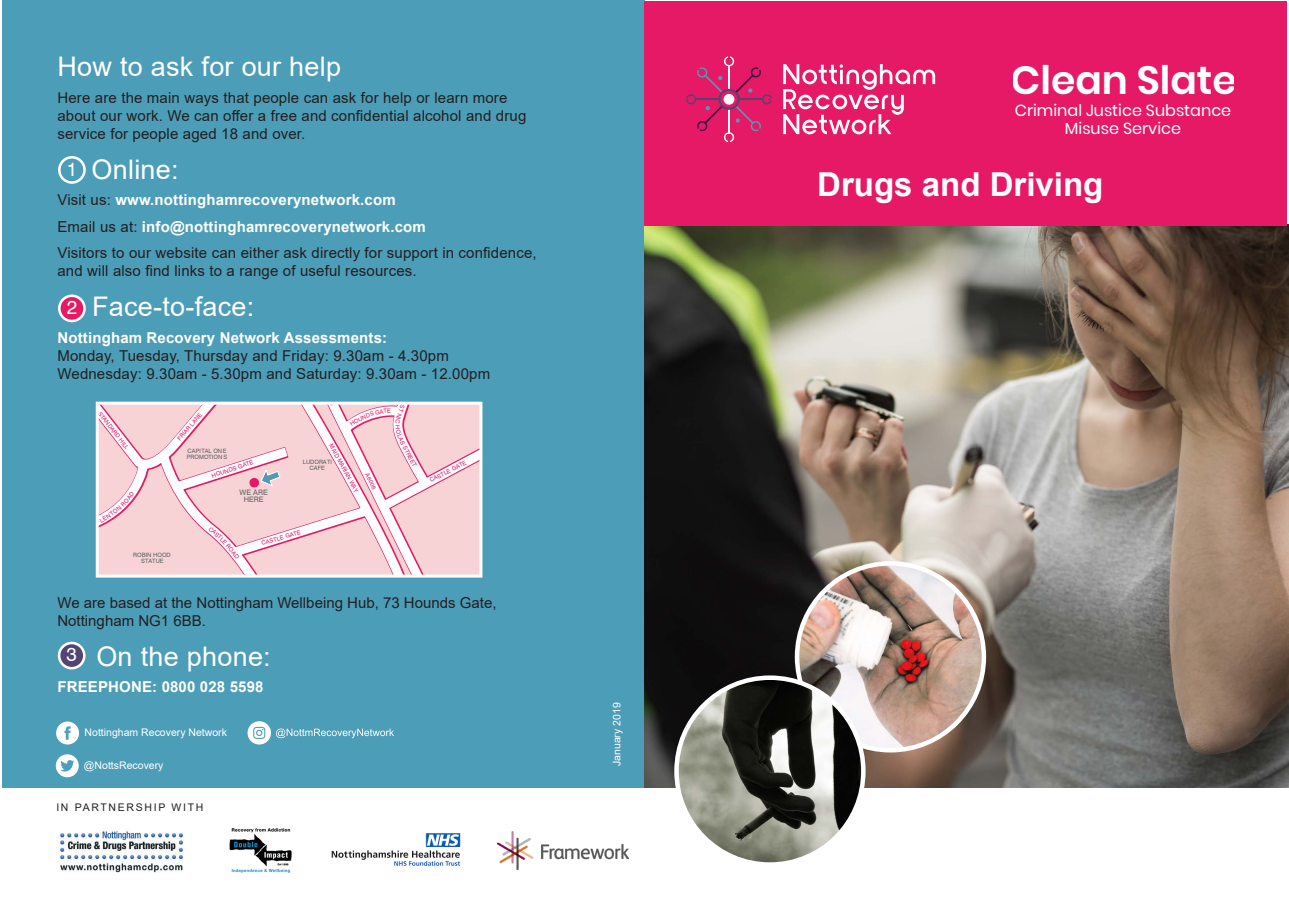
<style>
.page{position:relative;width:1289px;height:919px;background:#fff}
.page>*{position:absolute;margin:0;border:0;box-sizing:border-box;transform-origin:0 0}
.t1{font:600 39.3px "Poppins";color:#fff}
.t2{font:700 33px "Arial";color:#fff}
.t3{font:27px "Arial";letter-spacing:.01em;color:#fff}
.t4{font:19.2px "Swiss 721 BT";color:#fff}
.t5{font:16.05px "Poppins";color:#fff}
.t6{font:15px/18px "Arial";letter-spacing:.01em;color:#231f20}
.t7{font:700 15px "Arial";letter-spacing:.01em;color:#fff}
.t8{font:10.5px "Arial";color:#fff}
.t9{font:10.5px "Arial";letter-spacing:.16em;color:#231f20}
.t10{font:7.5px "Swiss 721 BT";color:#5d6161}
.t11{font:6px "Swiss 721 BT";color:#e51965}
.t12{font:6px/6px "Swiss 721 BT";color:#5d6161;text-align:center}
.s1{font-weight:400;color:#231f20}
.s2{font-weight:700;color:#fff}
</style>
<div class="page">
<div style="left:2px;top:0;width:642px;height:787px;background:#4c9db8"></div>
<img style="left:644px;top:225px;width:644px;height:562px">
<div style="left:644px;top:1px;width:642px;height:225px;background:#e51965"></div>
<svg style="left:783px;top:64px;width:152px;height:70px"></svg>
<svg style="left:686px;top:56px;width:86px;height:86px"></svg>
<div style="left:58px;top:156px;width:28px;height:28px;border:3px solid #fff;border-radius:50%"></div>
<div style="left:59px;top:296px;width:25px;height:25px;background:#e51965;border-radius:50%"></div>
<div style="left:58px;top:294px;width:28px;height:28px;border:3px solid #fff;border-radius:50%"></div>
<div style="left:59px;top:643px;width:25px;height:25px;background:#544474;border-radius:50%"></div>
<div style="left:58px;top:641px;width:28px;height:28px;border:3px solid #fff;border-radius:50%"></div>
<img style="left:797px;top:563px;width:186px;height:187px;border-radius:93px">
<div style="left:794px;top:561px;width:192px;height:191px;border:4px solid #fff;border-radius:50%"></div>
<img style="left:676px;top:677px;width:187px;height:187px;border-radius:93px">
<div style="left:674px;top:675px;width:191px;height:191px;border:4px solid #fff;border-radius:50%"></div>
<svg style="left:100px;top:405px;width:378px;height:168px"></svg>
<div style="left:249px;top:478px;width:10px;height:9px;background:#e51965;border-radius:50%"></div>
<div style="left:96px;top:401px;width:386px;height:176px;border:3px solid #fff"></div>
<svg style="left:260px;top:468px;width:21px;height:19px"></svg>
<div style="left:56px;top:754px;width:23px;height:23px;background:#fff;border-radius:50%"></div>
<svg style="left:60px;top:760px;width:14px;height:11px"></svg>
<div style="left:56px;top:721px;width:23px;height:23px;background:#fff;border-radius:50%"></div>
<svg style="left:64px;top:726px;width:7px;height:13px"></svg>
<svg style="left:276px;top:728px;width:118px;height:10px"></svg>
<div style="left:247px;top:721px;width:24px;height:23px;background:#fff;border-radius:50%"></div>
<svg style="left:253px;top:726px;width:12px;height:12px"></svg>
<img style="left:59px;top:830px;width:124px;height:42px">
<img style="left:230px;top:828px;width:61px;height:44px">
<img style="left:331px;top:833px;width:130px;height:33px">
<img style="left:497px;top:831px;width:132px;height:38px">
<svg style="left:100px;top:491px;width:34px;height:31px"></svg>
<svg style="left:330px;top:401px;width:5px;height:4px"></svg>
<svg style="left:412px;top:462px;width:5px;height:5px"></svg>
<svg style="left:350px;top:404px;width:55px;height:41px"></svg>
<svg style="left:208px;top:526px;width:31px;height:32px"></svg>
<p class="t3" style="left:57px;top:48px;width:285px">How to ask for our help</p>
<p class="t6" style="left:57px;top:88px;width:470px">Here are the main ways that people can ask for help or learn more about our work. We can offer a free and confidential alcohol and drug service for people aged 18 and over.</p>
<p class="t3" style="left:91px;top:150px;width:89px">Online:</p>
<p class="t7" style="left:57px;top:189px;width:340px"><span class="s1">Visit us:</span> www.nottinghamrecoverynetwork.com</p>
<p class="t7" style="left:57px;top:216px;width:370px"><span class="s1">Email us at:</span> info@nottinghamrecoverynetwork.com</p>
<p class="t6" style="left:57px;top:244px;width:481px">Visitors to our website can either ask directly for support in confidence, and will also find links to a range of useful resources.</p>
<p class="t3" style="left:92px;top:288px;width:164px">Face-to-face:</p>
<p class="t6" style="left:57px;top:328px;width:434px"><span class="s2">Nottingham Recovery Network Assessments:<br></span>Monday, Tuesday, Thursday and Friday: 9.30am - 4.30pm<br>Wednesday: 9.30am - 5.30pm and Saturday: 9.30am - 12.00pm</p>
<p class="t4" style="left:67px;top:157px;width:12px">1</p>
<p class="t4" style="left:67px;top:295px;width:12px">2</p>
<p class="t11" style="left:102px;top:410px;width:48px;rotate:52deg">STANDARD HILL</p>
<p class="t11" style="left:176px;top:437px;width:36px;rotate:-49deg">FRIAR LANE</p>
<p class="t12" style="left:187px;top:447px;width:42px;text-align:left">CAPITAL ONE<br>PROMOTION S</p>
<p class="t11" style="left:211px;top:472px;width:45px;rotate:-19deg">HOUNDS GATE</p>
<p class="t10" style="left:240px;top:487px;width:30px">WE ARE</p>
<p class="t10" style="left:244px;top:495px;width:21px">HERE</p>
<p class="t11" style="left:334px;top:442px;width:55px;rotate:61deg">MAID MARIAN WAY</p>
<p class="t12" style="left:303px;top:459px;width:31px">LUDORATI<br>CAFE</p>
<p class="t11" style="left:370px;top:472px;width:19px;rotate:65deg">A6008</p>
<p class="t11" style="left:261px;top:539px;width:42px;rotate:-16deg">CASTLE GATE</p>
<p class="t12" style="left:133px;top:552px;width:39px">ROBIN HOOD<br>STATUE</p>
<p class="t11" style="left:407px;top:444px;width:21px;rotate:62deg">STREE</p>
<p class="t11" style="left:428px;top:477px;width:42px;rotate:-27deg">CASTLE GATE</p>
<p class="t6" style="left:57px;top:593px;width:440px">We are based at the Nottingham Wellbeing Hub, 73 Hounds Gate,</p>
<p class="t6" style="left:57px;top:611px;width:150px">Nottingham NG1 6BB.</p>
<p class="t3" style="left:96px;top:637px;width:176px">On the phone:</p>
<p class="t7" style="left:57px;top:676px;width:208px">FREEPHONE: 0800 028 5598</p>
<p class="t4" style="left:66px;top:642px;width:12px">3</p>
<p class="t8" style="left:85px;top:724px;width:144px">Nottingham Recovery Network</p>
<p class="t8" style="left:84px;top:757px;width:81px">@NottsRecovery</p>
<p class="t9" style="left:56px;top:800px;width:148px">IN PARTNERSHIP WITH</p>
<p class="t8" style="left:609px;top:766px;width:65px;rotate:-90deg">January 2019</p>
<p class="t1" style="left:1010px;top:58px;width:228px">Clean Slate</p>
<p class="t5" style="left:1014px;top:101px;width:218px">Criminal Justice Substance</p>
<p class="t5" style="left:1064px;top:119px;width:118px">Misuse Service</p>
<p class="t2" style="left:817px;top:161px;width:288px">Drugs and Driving</p>
</div>
